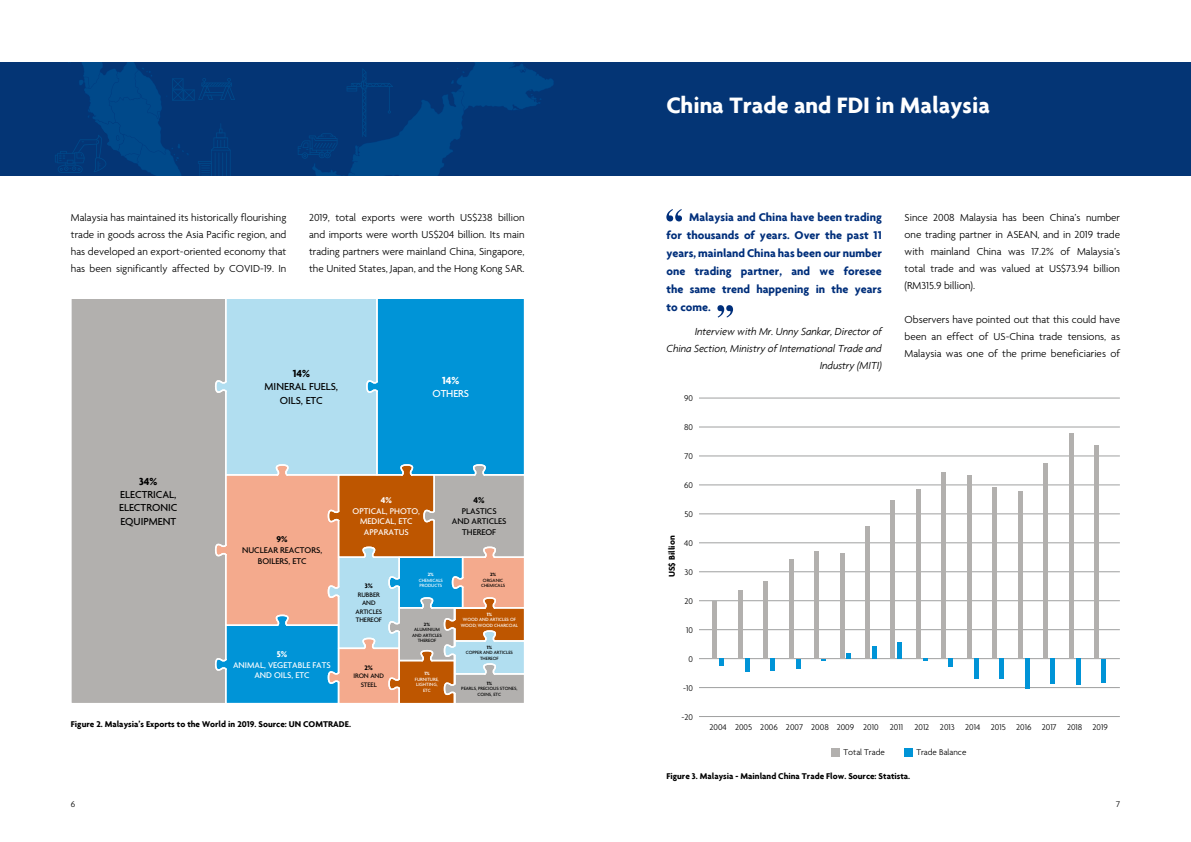
<style>
.page{position:relative;width:1191px;height:842px;background:#fff}
.page>*{position:absolute;margin:0;border:0;box-sizing:border-box;transform-origin:0 0}
.t1{font:700 24px "Agenda";color:#fff}
.t2{font:700 12px/18px "Agenda";color:#002f7b;text-align:justify}
.t3{font:300 11px/17px "Agenda";color:#000;text-align:justify}
.t4{font:italic 300 11px/17px "Agenda";letter-spacing:-.01em;color:#000;text-align:right}
.t5{font:500 11px/13.2px "Agenda";color:#000;text-align:justify}
.t6{font:700 11px "Agenda";color:#000}
.t7{font:500 11px "Agenda";letter-spacing:-.01em;color:#fff}
.t8{font:700 11px "Agenda";color:#fff}
.t9{font:700 9px "Agenda";color:#000}
.t10{font:300 9px "Agenda";color:#000}
.t11{font:500 9px/10.8px "Agenda";color:#fff;text-align:center}
.t12{font:500 9px/10.8px "Agenda";color:#000;text-align:center}
.t13{font:700 9px "Agenda";color:#fff}
.t14{font:500 7px/8.4px "Agenda";letter-spacing:-.01em;color:#000;text-align:center}
.t15{font:700 7px "Agenda";color:#000}
.t16{font:500 5px/5.5px "Agenda";letter-spacing:-.01em;color:#000;text-align:center}
.t17{font:500 5px/5.5px "Agenda";letter-spacing:-.01em;color:#fff;text-align:center}
.t18{font:700 5px "Agenda";color:#000}
.t19{font:700 5px "Agenda";color:#fff}
</style>
<div class="page">
<div style="left:0;top:62px;width:1191px;height:114px;background:#043575"></div>
<svg style="left:55px;top:62px;width:180px;height:114px"></svg>
<svg style="left:298px;top:62px;width:256px;height:114px"></svg>
<svg style="left:666px;top:209px;width:16px;height:12px"></svg>
<svg style="left:717px;top:305px;width:16px;height:13px"></svg>
<div style="left:71px;top:299px;width:143px;height:404px;background:#b2b0ae"></div>
<svg style="left:214px;top:299px;width:310px;height:404px;background:#95b2bb"></svg>
<hr style="left:699px;top:716px;width:420px;height:1px;background:#9fa0a0">
<hr style="left:699px;top:687px;width:420px;height:1px;background:#9fa0a0">
<hr style="left:699px;top:658px;width:420px;height:1px;background:#9fa0a0">
<hr style="left:699px;top:629px;width:420px;height:1px;background:#9fa0a0">
<hr style="left:699px;top:600px;width:420px;height:1px;background:#9fa0a0">
<hr style="left:699px;top:572px;width:420px;height:1px;background:#9fa0a0">
<hr style="left:699px;top:543px;width:420px;height:1px;background:#9fa0a0">
<hr style="left:699px;top:514px;width:420px;height:1px;background:#9fa0a0">
<hr style="left:699px;top:485px;width:420px;height:1px;background:#9fa0a0">
<hr style="left:699px;top:456px;width:420px;height:1px;background:#9fa0a0">
<hr style="left:699px;top:427px;width:420px;height:1px;background:#9fa0a0">
<hr style="left:699px;top:398px;width:420px;height:1px;background:#9fa0a0">
<div style="left:831px;top:748px;width:8px;height:8px;background:#b2b0ae"></div>
<div style="left:903px;top:748px;width:9px;height:8px;background:#0094d7"></div>
<div style="left:719px;top:658px;width:5px;height:8px;background:#0094d7"></div>
<div style="left:712px;top:601px;width:5px;height:58px;background:#b2b0ae"></div>
<div style="left:744px;top:658px;width:5px;height:14px;background:#0094d7"></div>
<div style="left:737px;top:590px;width:5px;height:69px;background:#b2b0ae"></div>
<div style="left:770px;top:658px;width:5px;height:13px;background:#0094d7"></div>
<div style="left:763px;top:581px;width:5px;height:78px;background:#b2b0ae"></div>
<div style="left:795px;top:658px;width:5px;height:10px;background:#0094d7"></div>
<div style="left:788px;top:559px;width:5px;height:100px;background:#b2b0ae"></div>
<div style="left:814px;top:551px;width:5px;height:108px;background:#b2b0ae"></div>
<svg style="left:846px;top:653px;width:5px;height:5px"></svg>
<div style="left:839px;top:553px;width:5px;height:106px;background:#b2b0ae"></div>
<div style="left:872px;top:646px;width:5px;height:12px;background:#0094d7"></div>
<div style="left:865px;top:526px;width:5px;height:133px;background:#b2b0ae"></div>
<div style="left:897px;top:642px;width:5px;height:16px;background:#0094d7"></div>
<div style="left:890px;top:500px;width:5px;height:159px;background:#b2b0ae"></div>
<svg style="left:923px;top:658px;width:4px;height:3px"></svg>
<div style="left:916px;top:489px;width:5px;height:170px;background:#b2b0ae"></div>
<div style="left:948px;top:658px;width:5px;height:9px;background:#0094d7"></div>
<div style="left:941px;top:472px;width:5px;height:187px;background:#b2b0ae"></div>
<hr style="left:974px;top:658px;width:4px;height:21px;background:#0094d7">
<hr style="left:967px;top:475px;width:4px;height:184px;background:#b2b0ae">
<div style="left:999px;top:658px;width:5px;height:21px;background:#0094d7"></div>
<div style="left:992px;top:487px;width:5px;height:172px;background:#b2b0ae"></div>
<div style="left:1024px;top:658px;width:5px;height:31px;background:#0094d7"></div>
<hr style="left:1018px;top:491px;width:4px;height:168px;background:#b2b0ae">
<div style="left:1050px;top:658px;width:5px;height:26px;background:#0094d7"></div>
<div style="left:1043px;top:463px;width:5px;height:196px;background:#b2b0ae"></div>
<div style="left:1075px;top:658px;width:5px;height:27px;background:#0094d7"></div>
<div style="left:1068px;top:433px;width:5px;height:226px;background:#b2b0ae"></div>
<div style="left:1101px;top:658px;width:5px;height:24px;background:#0094d7"></div>
<div style="left:1094px;top:445px;width:5px;height:214px;background:#b2b0ae"></div>
<p class="t3" style="left:71px;top:209px;width:217px">Malaysia has maintained its historically flourishing trade in goods across the Asia Pacific region, and has developed an export-oriented economy that has been significantly affected by COVID-19. In</p>
<p class="t3" style="left:309px;top:209px;width:217px">2019, total exports were worth US$238 billion and imports were worth US$204 billion. Its main trading partners were mainland China, Singapore, the United States, Japan, and the Hong Kong SAR.</p>
<p class="t6" style="left:139px;top:475px;width:20px">34%</p>
<p class="t5" style="left:119px;top:488px;width:60px">ELECTRICAL, ELECTRONIC EQUIPMENT</p>
<p class="t6" style="left:293px;top:367px;width:19px">14%</p>
<p class="t5" style="left:265px;top:380px;width:75px;text-align:center">MINERAL FUELS,<br>OILS, ETC</p>
<p class="t8" style="left:442px;top:373px;width:19px">14%</p>
<p class="t7" style="left:432px;top:387px;width:38px">OTHERS</p>
<p class="t9" style="left:276px;top:534px;width:13px">9%</p>
<p class="t12" style="left:242px;top:545px;width:81px">NUCLEAR REACTORS,<br>BOILERS, ETC</p>
<p class="t13" style="left:277px;top:648px;width:12px">5%</p>
<p class="t11" style="left:233px;top:659px;width:99px">ANIMAL, VEGETABLE FATS<br>AND OILS, ETC</p>
<p class="t13" style="left:381px;top:494px;width:13px">4%</p>
<p class="t11" style="left:353px;top:505px;width:69px">OPTICAL, PHOTO,<br>MEDICAL, ETC<br>APPARATUS</p>
<p class="t9" style="left:473px;top:494px;width:13px">4%</p>
<p class="t12" style="left:452px;top:505px;width:56px">PLASTICS<br>AND ARTICLES<br>THEREOF</p>
<p class="t15" style="left:365px;top:582px;width:9px">3%</p>
<p class="t14" style="left:355px;top:590px;width:28px">RUBBER<br>AND<br>ARTICLES<br>THEREOF</p>
<p class="t15" style="left:364px;top:663px;width:10px">2%</p>
<p class="t14" style="left:353px;top:672px;width:32px">IRON AND<br>STEEL</p>
<p class="t19" style="left:428px;top:571px;width:7px">2%</p>
<p class="t17" style="left:419px;top:577px;width:26px;text-align:left">CHEMICALS<br>PRODUCTS</p>
<p class="t18" style="left:424px;top:621px;width:7px">2%</p>
<p class="t16" style="left:412px;top:627px;width:31px">ALUMINIUM<br>AND ARTICLES<br>THEREOF</p>
<p class="t19" style="left:424px;top:670px;width:7px">1%</p>
<p class="t17" style="left:415px;top:676px;width:25px">FURNITURE,<br>LIGHTING,<br>ETC</p>
<p class="t18" style="left:490px;top:571px;width:7px">2%</p>
<p class="t16" style="left:481px;top:577px;width:26px">ORGANIC<br>CHEMICALS</p>
<p class="t19" style="left:487px;top:611px;width:7px">1%</p>
<p class="t17" style="left:461px;top:617px;width:59px">WOOD AND ARTICLES OF<br>WOOD; WOOD CHARCOAL</p>
<p class="t18" style="left:487px;top:644px;width:7px">1%</p>
<p class="t16" style="left:466px;top:650px;width:49px">COPPER AND ARTICLES<br>THEREOF</p>
<p class="t18" style="left:487px;top:680px;width:7px">1%</p>
<p class="t16" style="left:461px;top:685px;width:58px">PEARLS, PRECIOUS STONES,<br>COINS, ETC</p>
<p class="t9" style="left:71px;top:718px;width:282px">Figure 2. Malaysia’s Exports to the World in 2019. Source: UN COMTRADE.</p>
<h1 class="t1" style="left:666px;top:91px;width:325px">China Trade and FDI in Malaysia</h1>
<p class="t2" style="left:666px;top:208px;width:217px;text-indent:23px">Malaysia and China have been trading for thousands of years. Over the past 11 years, mainland China has been our number one trading partner, and we foresee the same trend happening in the years to come.</p>
<p class="t4" style="left:666px;top:322px;width:217px">Interview with Mr. Unny Sankar, Director of<br>China Section, Ministry of International Trade and<br>Industry (MITI)</p>
<p class="t10" style="left:684px;top:393px;width:10px">90</p>
<p class="t10" style="left:684px;top:422px;width:11px">80</p>
<p class="t10" style="left:684px;top:451px;width:10px">70</p>
<p class="t10" style="left:684px;top:480px;width:10px">60</p>
<p class="t9" style="left:666px;top:577px;width:43px;rotate:-90deg">US$ Billion</p>
<p class="t10" style="left:684px;top:509px;width:10px">50</p>
<p class="t10" style="left:684px;top:538px;width:10px">40</p>
<p class="t10" style="left:684px;top:567px;width:10px">30</p>
<p class="t10" style="left:684px;top:596px;width:10px">20</p>
<p class="t10" style="left:686px;top:625px;width:8px">10</p>
<p class="t10" style="left:688px;top:654px;width:6px">0</p>
<p class="t10" style="left:683px;top:682px;width:11px">-10</p>
<p class="t10" style="left:681px;top:711px;width:13px">-20</p>
<p class="t3" style="left:904px;top:209px;width:217px">Since 2008 Malaysia has been China’s number one trading partner in ASEAN, and in 2019 trade with mainland China was 17.2% of Malaysia’s total trade and was valued at US$73.94 billion (RM315.9 billion).</p>
<p class="t3" style="left:904px;top:311px;width:217px">Observers have pointed out that this could have been an effect of US-China trade tensions, as Malaysia was one of the prime beneficiaries of</p>
<p class="t10" style="left:709px;top:721px;width:195px">2004 2005 2006 2007 2008 2009 2010 2011</p>
<p class="t10" style="left:914px;top:721px;width:195px">2012 2013 2014 2015 2016 2017 2018 2019</p>
<p class="t10" style="left:843px;top:747px;width:43px">Total Trade</p>
<p class="t10" style="left:916px;top:747px;width:51px">Trade Balance</p>
<p class="t9" style="left:666px;top:771px;width:245px">Figure 3. Malaysia - Mainland China Trade Flow. Source: Statista.</p>
<p class="t10" style="left:71px;top:799px;width:6px">6</p>
<p class="t10" style="left:1116px;top:799px;width:6px">7</p>
</div>
